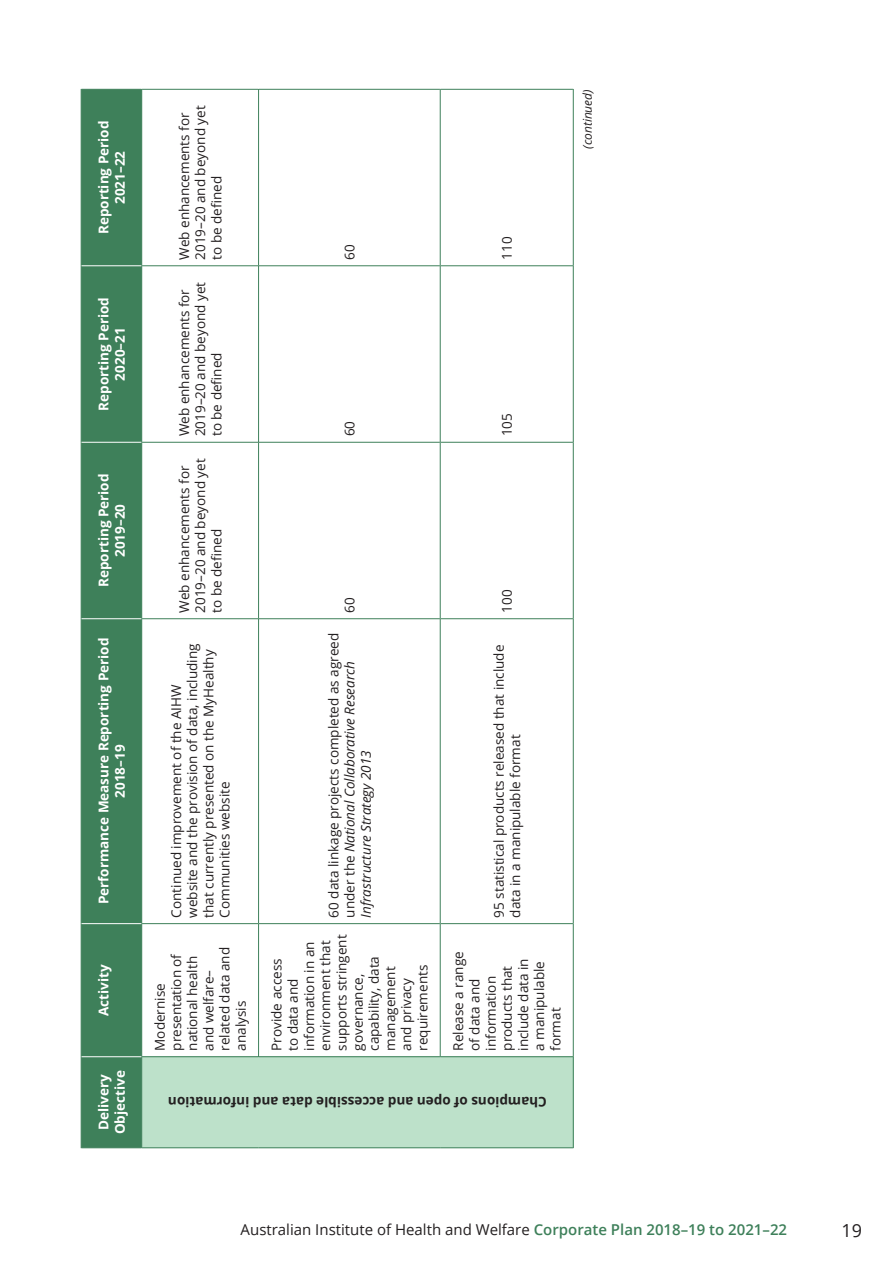
<style>
.page{position:relative;width:893px;height:1263px;background:#fff}
.page>*{position:absolute;margin:0;border:0;box-sizing:border-box;transform-origin:0 0}
.t1{font:18px "Open Sans";color:#231f20}
.t2{font:15px "Open Sans";color:#231f20}
.t3{font:13.5px/16.2px "Open Sans";color:#231f20}
.t4{font:700 13.5px/16.2px "Open Sans";color:#fff;text-align:center}
.t5{font:italic 13.5px/16.2px "Open Sans";color:#231f20}
.t6{font:700 13.5px "Open Sans";color:#231f20}
.t7{font:italic 12px "Open Sans";color:#231f20}
.s1{font-style:normal}
.s2{font-weight:600;color:#3e805a}
</style>
<div class="page">
<div style="left:82px;top:90px;width:59px;height:1057px;background:#3e805a"></div>
<div style="left:142px;top:1057px;width:431px;height:91px;background:#bde1ca"></div>
<hr style="left:142px;top:1147px;width:117px;height:1px;background:#3e805a">
<hr style="left:142px;top:1056px;width:116px;height:1px;background:#3e805a">
<hr style="left:142px;top:923px;width:116px;height:1px;background:#3e805a">
<hr style="left:142px;top:618px;width:116px;height:1px;background:#3e805a">
<hr style="left:142px;top:442px;width:116px;height:1px;background:#3e805a">
<hr style="left:142px;top:265px;width:116px;height:1px;background:#3e805a">
<hr style="left:142px;top:89px;width:116px;height:1px;background:#3e805a">
<hr style="left:259px;top:1147px;width:181px;height:1px;background:#3e805a">
<hr style="left:258px;top:924px;width:1px;height:133px;background:#3e805a">
<hr style="left:259px;top:1056px;width:181px;height:1px;background:#3e805a">
<hr style="left:258px;top:619px;width:1px;height:305px;background:#3e805a">
<hr style="left:259px;top:923px;width:181px;height:1px;background:#3e805a">
<hr style="left:258px;top:442px;width:1px;height:177px;background:#3e805a">
<hr style="left:259px;top:618px;width:181px;height:1px;background:#3e805a">
<hr style="left:258px;top:266px;width:1px;height:176px;background:#3e805a">
<hr style="left:259px;top:442px;width:181px;height:1px;background:#3e805a">
<hr style="left:258px;top:89px;width:1px;height:177px;background:#3e805a">
<hr style="left:259px;top:265px;width:181px;height:1px;background:#3e805a">
<hr style="left:259px;top:89px;width:181px;height:1px;background:#3e805a">
<hr style="left:440px;top:1147px;width:133px;height:1px;background:#3e805a">
<hr style="left:440px;top:924px;width:1px;height:133px;background:#3e805a">
<hr style="left:441px;top:1056px;width:132px;height:1px;background:#3e805a">
<hr style="left:440px;top:619px;width:1px;height:305px;background:#3e805a">
<hr style="left:441px;top:923px;width:132px;height:1px;background:#3e805a">
<hr style="left:440px;top:442px;width:1px;height:177px;background:#3e805a">
<hr style="left:441px;top:618px;width:132px;height:1px;background:#3e805a">
<hr style="left:440px;top:266px;width:1px;height:176px;background:#3e805a">
<hr style="left:441px;top:442px;width:132px;height:1px;background:#3e805a">
<hr style="left:440px;top:89px;width:1px;height:177px;background:#3e805a">
<hr style="left:441px;top:265px;width:132px;height:1px;background:#3e805a">
<hr style="left:441px;top:89px;width:132px;height:1px;background:#3e805a">
<hr style="left:573px;top:1057px;width:1px;height:91px;background:#3e805a">
<hr style="left:573px;top:924px;width:1px;height:133px;background:#3e805a">
<hr style="left:573px;top:619px;width:1px;height:305px;background:#3e805a">
<hr style="left:573px;top:442px;width:1px;height:177px;background:#3e805a">
<hr style="left:573px;top:266px;width:1px;height:176px;background:#3e805a">
<hr style="left:573px;top:89px;width:1px;height:177px;background:#3e805a">
<hr style="left:81px;top:1057px;width:1px;height:91px;background:#3e805a">
<hr style="left:82px;top:1147px;width:59px;height:1px;background:#3e805a">
<hr style="left:81px;top:924px;width:1px;height:133px;background:#3e805a">
<hr style="left:81px;top:619px;width:1px;height:305px;background:#3e805a">
<hr style="left:81px;top:442px;width:1px;height:177px;background:#3e805a">
<hr style="left:81px;top:266px;width:1px;height:176px;background:#3e805a">
<hr style="left:81px;top:89px;width:1px;height:177px;background:#3e805a">
<hr style="left:82px;top:89px;width:59px;height:1px;background:#3e805a">
<hr style="left:141px;top:1057px;width:1px;height:91px;background:#3e805a">
<hr style="left:141px;top:924px;width:1px;height:133px;background:#3e805a">
<hr style="left:141px;top:619px;width:1px;height:305px;background:#3e805a">
<hr style="left:141px;top:442px;width:1px;height:177px;background:#3e805a">
<hr style="left:141px;top:266px;width:1px;height:176px;background:#3e805a">
<hr style="left:141px;top:89px;width:1px;height:177px;background:#3e805a">
<hr style="left:82px;top:1056px;width:59px;height:1px;background:#fff">
<hr style="left:82px;top:923px;width:59px;height:1px;background:#fff">
<hr style="left:82px;top:618px;width:59px;height:1px;background:#fff">
<hr style="left:82px;top:442px;width:59px;height:1px;background:#fff">
<hr style="left:82px;top:265px;width:59px;height:1px;background:#fff">
<p class="t4" style="left:95px;top:234px;width:115px;rotate:-90deg">Reporting Period<br>2021–22</p>
<p class="t4" style="left:95px;top:411px;width:115px;rotate:-90deg">Reporting Period<br>2020–21</p>
<p class="t4" style="left:95px;top:587px;width:115px;rotate:-90deg">Reporting Period<br>2019–20</p>
<p class="t4" style="left:95px;top:904px;width:268px;rotate:-90deg">Performance Measure Reporting Period<br>2018–19</p>
<p class="t4" style="left:95px;top:1016px;width:53px;rotate:-90deg">Activity</p>
<p class="t4" style="left:95px;top:1134px;width:65px;rotate:-90deg">Delivery<br>Objective</p>
<p class="t3" style="left:176px;top:260px;width:156px;rotate:-90deg">Web enhancements for<br>2019–20 and beyond yet to be defined</p>
<p class="t3" style="left:176px;top:436px;width:156px;rotate:-90deg">Web enhancements for<br>2019–20 and beyond yet to be defined</p>
<p class="t3" style="left:176px;top:613px;width:156px;rotate:-90deg">Web enhancements for<br>2019–20 and beyond yet to be defined</p>
<p class="t3" style="left:168px;top:918px;width:276px;rotate:-90deg">Continued improvement of the AIHW website and the provision of data, including that currently presented on the MyHealthy Communities website</p>
<p class="t3" style="left:151px;top:1051px;width:105px;rotate:-90deg">Modernise presentation of national health and welfare– related data and analysis</p>
<p class="t3" style="left:341px;top:260px;width:17px;rotate:-90deg">60</p>
<p class="t3" style="left:499px;top:260px;width:25px;rotate:-90deg">110</p>
<p class="t3" style="left:341px;top:436px;width:17px;rotate:-90deg">60</p>
<p class="t3" style="left:499px;top:436px;width:25px;rotate:-90deg">105</p>
<p class="t3" style="left:341px;top:613px;width:17px;rotate:-90deg">60</p>
<p class="t5" style="left:325px;top:918px;width:286px;rotate:-90deg"><span class="s1">60 data linkage projects completed as agreed under the</span> National Collaborative Research<br>Infrastructure Strategy 2013</p>
<p class="t3" style="left:268px;top:1051px;width:118px;rotate:-90deg">Provide access<br>to data and information in an environment that supports stringent governance, capability, data management<br>and privacy requirements</p>
<p class="t3" style="left:499px;top:613px;width:25px;rotate:-90deg">100</p>
<p class="t3" style="left:490px;top:918px;width:274px;rotate:-90deg">95 statistical products released that include data in a manipulable format</p>
<p class="t3" style="left:450px;top:1051px;width:101px;rotate:-90deg">Release a range of data and information products that include data in a manipulable format</p>
<p class="t6" style="left:547px;top:1111px;width:380px;rotate:-180deg">Champions of open and accessible data and information</p>
<p class="t7" style="left:579px;top:149px;width:62px;rotate:-90deg">(continued)</p>
<p class="t2" style="left:241px;top:1219px;width:548px">Australian Institute of Health and Welfare <span class="s2">Corporate Plan 2018–19 to 2021–22</span></p>
<h1 class="t1" style="left:841px;top:1218px;width:22px">19</h1>
</div>
